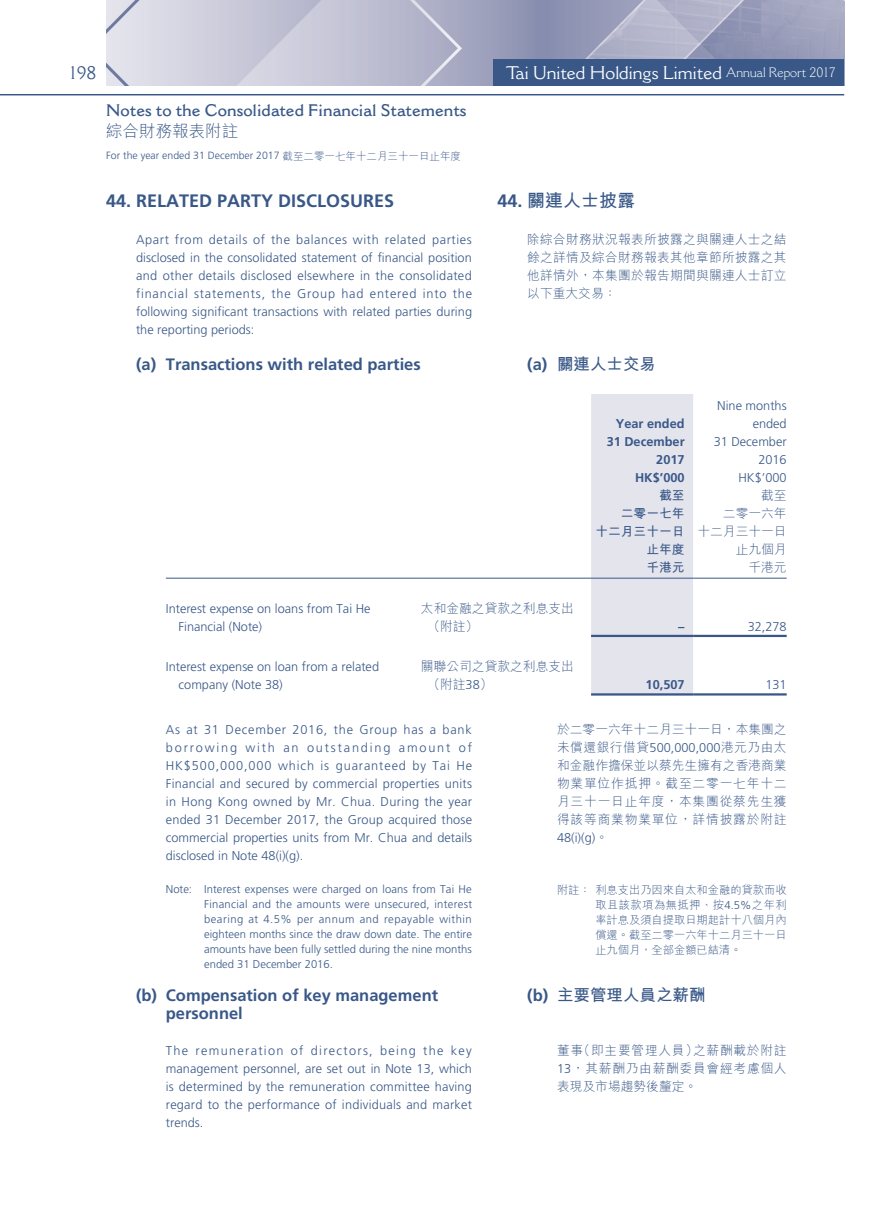
<style>
.page{position:relative;width:893px;height:1212px;background:#fff}
.page>*{position:absolute;margin:0;border:0;box-sizing:border-box;transform-origin:0 0}
.t1{font:18px "Cantoria MT Std";color:#fff}
.t2{font:700 18px "Frutiger LT Std";color:#395888}
.t3{font:700 18px "M Hei HK";color:#395888}
.t4{font:18px "Cantoria MT Std";color:#395888}
.t5{font:700 16.5px/18px "Frutiger LT Std";color:#395888}
.t6{font:600 16.5px "Cantoria MT Std";color:#395888}
.t7{font:700 16.5px "M Hei HK";color:#395888}
.t8{font:300 16.5px "M Hei HK";color:#395888}
.t9{font:300 12.75px/18px "Frutiger LT Std";color:#395888;text-align:justify}
.t10{font:300 12.75px/18px "M Hei HK";letter-spacing:.02em;color:#395888;text-align:justify}
.t11{font:300 12.75px/18px "M Hei HK";color:#395888}
.t12{font:700 12.75px/18px "Frutiger LT Std";color:#395888;text-align:right}
.t13{font:700 12.75px/18px "M Hei HK";color:#395888;text-align:right}
.t14{font:300 11.25px/15px "Frutiger LT Std";color:#395888;text-align:justify}
.t15{font:300 11.25px/15px "M Hei HK";color:#395888;text-align:justify}
.t16{font:300 10.5px "Frutiger LT Std";color:#395888}
.s1{font-weight:300;font-size:13.5px}
.s2{font-family:"M Hei HK"}
.s3{font-family:"Frutiger LT Std"}
</style>
<div class="page">
<img style="left:107px;top:0;width:737px;height:86px">
<hr style="left:0;top:94px;width:844px;height:1px;background:#395888">
<div style="left:493px;top:59px;width:351px;height:27px;background:#395888"></div>
<div style="left:591px;top:394px;width:102px;height:299px;background:#e4e4ed"></div>
<hr style="left:166px;top:578px;width:255px;height:1px;background:#395888">
<hr style="left:421px;top:578px;width:170px;height:1px;background:#395888">
<hr style="left:591px;top:578px;width:102px;height:1px;background:#395888">
<hr style="left:693px;top:578px;width:94px;height:1px;background:#395888">
<hr style="left:591px;top:635px;width:102px;height:2px;background:#395888">
<hr style="left:693px;top:635px;width:94px;height:2px;background:#395888">
<hr style="left:591px;top:693px;width:102px;height:2px;background:#395888">
<hr style="left:693px;top:693px;width:94px;height:2px;background:#395888">
<h1 class="t4" style="left:70px;top:61px;width:28px">198</h1>
<h1 class="t1" style="left:506px;top:61px;width:331px">Tai United Holdings Limited <span class="s1">Annual Report 2017</span></h1>
<p class="t6" style="left:106px;top:100px;width:362px">Notes to the Consolidated Financial Statements</p>
<p class="t8" style="left:106px;top:122px;width:133px">綜合財務報表附註</p>
<p class="t16" style="left:106px;top:149px;width:356px">For the year ended 31 December 2017 <span class="s2">截至二零一七年十二月三十一日止年度</span></p>
<h1 class="t3" style="left:497px;top:188px;width:139px"><span class="s3">44.</span> 關連人士披露</h1>
<p class="t10" style="left:527px;top:230px;width:261px">除綜合財務狀況報表所披露之與關連人士之結餘之詳情及綜合財務報表其他章節所披露之其他詳情外，本集團於報告期間與關連人士訂立以下重大交易：</p>
<h1 class="t2" style="left:106px;top:191px;width:289px">44. RELATED PARTY DISCLOSURES</h1>
<p class="t9" style="left:136px;top:231px;width:338px">Apart from details of the balances with related parties disclosed in the consolidated statement of financial position and other details disclosed elsewhere in the consolidated financial statements, the Group had entered into the following significant transactions with related parties during the reporting periods:</p>
<p class="t5" style="left:136px;top:355px;width:286px">(a) Transactions with related parties</p>
<p class="t7" style="left:527px;top:352px;width:130px"><span class="s3">(a)</span> 關連人士交易</p>
<p class="t12" style="left:607px;top:415px;width:79px">Year ended<br>31 December<br>2017</p>
<p class="t9" style="left:714px;top:397px;width:74px;text-align:right">Nine months ended<br>31 December<br>2016</p>
<p class="t9" style="left:179px;top:600px;width:193px;text-indent:-13px">Interest expense on loans from Tai He<br>Financial (Note)</p>
<p class="t11" style="left:427px;top:599px;width:148px;text-indent:-6px">太和金融之貸款之利息支出（附註）</p>
<p class="t9" style="left:179px;top:658px;width:202px;text-indent:-13px">Interest expense on loan from a related company (Note 38)</p>
<p class="t11" style="left:427px;top:657px;width:148px;text-indent:-6px">關聯公司之貸款之利息支出（附註<span class="s3">38</span>）</p>
<p class="t12" style="left:635px;top:469px;width:51px">HK$’000</p>
<p class="t9" style="left:738px;top:469px;width:50px">HK$’000</p>
<p class="t13" style="left:595px;top:486px;width:91px">截至<br>二零一七年<br>十二月三十一日止年度</p>
<p class="t11" style="left:697px;top:487px;width:91px;text-align:right">截至<br>二零一六年<br>十二月三十一日止九個月</p>
<p class="t13" style="left:646px;top:558px;width:40px">千港元</p>
<p class="t10" style="left:748px;top:559px;width:40px">千港元</p>
<p class="t12" style="left:678px;top:617px;width:8px">–</p>
<p class="t9" style="left:748px;top:618px;width:40px">32,278</p>
<p class="t12" style="left:646px;top:676px;width:40px">10,507</p>
<p class="t9" style="left:765px;top:676px;width:23px">131</p>
<p class="t9" style="left:166px;top:721px;width:308px">As at 31 December 2016, the Group has a bank borrowing with an outstanding amount of HK$500,000,000 which is guaranteed by Tai He Financial and secured by commercial properties units in Hong Kong owned by Mr. Chua. During the year ended 31 December 2017, the Group acquired those commercial properties units from Mr. Chua and details disclosed in Note 48(i)(g).</p>
<p class="t14" style="left:204px;top:882px;width:270px;text-indent:-38px">Note: Interest expenses were charged on loans from Tai He Financial and the amounts were unsecured, interest bearing at 4.5% per annum and repayable within eighteen months since the draw down date. The entire amounts have been fully settled during the nine months ended 31 December 2016.</p>
<p class="t5" style="left:166px;top:986px;width:274px;text-indent:-30px">(b) Compensation of key management personnel</p>
<p class="t9" style="left:166px;top:1042px;width:308px">The remuneration of directors, being the key management personnel, are set out in Note 13, which is determined by the remuneration committee having regard to the performance of individuals and market trends.</p>
<p class="t10" style="left:557px;top:720px;width:231px">於二零一六年十二月三十一日，本集團之未償還銀行借貸<span class="s3">500,000,000</span>港元乃由太和金融作擔保並以蔡先生擁有之香港商業物業單位作抵押。截至二零一七年十二月三十一日止年度，本集團從蔡先生獲得該等商業物業單位，詳情披露於附註</p>
<p class="t9" style="left:557px;top:829px;width:53px">48(i)(g)<span class="s2">。</span></p>
<p class="t15" style="left:595px;top:882px;width:193px;text-indent:-38px">附註：利息支出乃因來自太和金融的貸款而收取且該款項為無抵押、按<span class="s3">4.5%</span>之年利率計息及須自提取日期起計十八個月內償還。截至二零一六年十二月三十一日止九個月，全部金額已結清。</p>
<p class="t7" style="left:527px;top:983px;width:180px"><span class="s3">(b)</span> 主要管理人員之薪酬</p>
<p class="t10" style="left:557px;top:1041px;width:231px">董事（即主要管理人員）之薪酬載於附註<span class="s3">13</span>，其薪酬乃由薪酬委員會經考慮個人表現及市場趨勢後釐定。</p>
</div>
